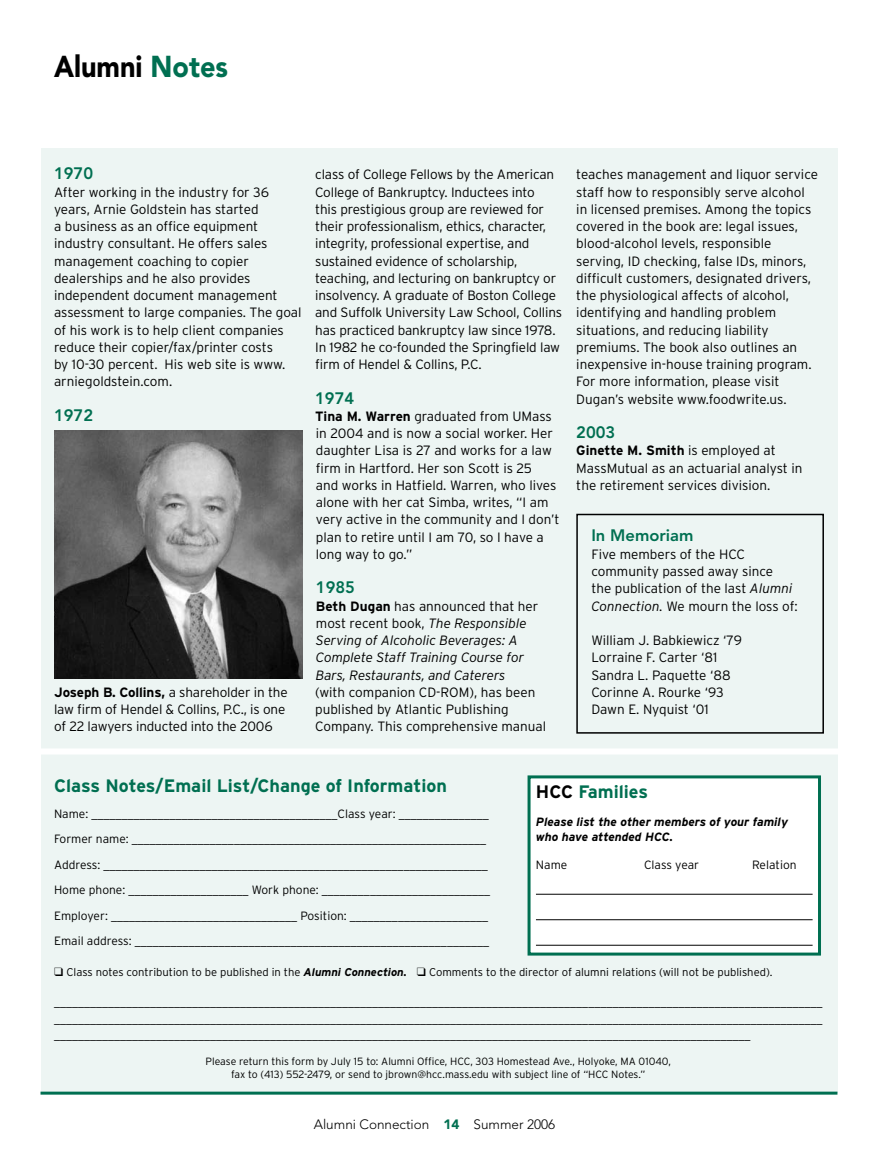
<style>
.page{position:relative;width:878px;height:1161px;background:#fff}
.page>*{position:absolute;margin:0;border:0;box-sizing:border-box;transform-origin:0 0}
.t1{font:900 30px "Avenir";color:#000;scale:.9 1}
.t2{font:700 18px "Interstate";color:#006f51}
.t3{font:800 16.5px "Avenir";color:#006f51}
.t4{font:300 13.5px/17.2px "Interstate";color:#000}
.t5{font:italic 300 13.5px/17.2px "Interstate";color:#000}
.t6{font:300 13.5px "Avenir";color:#000}
.t7{font:300 12px/25.5px "Interstate";color:#000}
.t8{font:italic 700 12px/14.4px "Interstate";color:#000}
.t9{font:300 11.25px "Interstate";color:#000}
.t10{font:300 10.5px/12.6px "Interstate";color:#000;text-align:center}
.s1{color:#006f51}
.s2{font-weight:700}
.s3{font-weight:700;font-style:normal}
.s4{font-style:normal}
.s5{font-style:italic}
.s6{font-weight:700;font-style:italic}
.s7{color:#000}
.s8{font-weight:900;color:#006f51}
</style>
<div class="page">
<div style="left:40px;top:148px;width:797px;height:946px;background:#edf5f3"></div>
<hr style="left:40px;top:1092px;width:797px;height:3px;background:#006f51">
<div style="left:529px;top:777px;width:290px;height:177px;background:#fff"></div>
<hr style="left:536px;top:894px;width:276px;height:1px;background:#000">
<hr style="left:536px;top:919px;width:276px;height:1px;background:#000">
<hr style="left:536px;top:945px;width:276px;height:1px;background:#000">
<div style="left:527px;top:775px;width:294px;height:181px;border:3px solid #006f51"></div>
<div style="left:33px;top:748px;width:815px;height:6px;background:#fff"></div>
<img style="left:54px;top:431px;width:248px;height:248px">
<div style="left:576px;top:514px;width:248px;height:220px;border:2px solid #000"></div>
<h1 class="t1" style="left:54px;top:48px;width:195px">Alumni <span class="s1">Notes</span></h1>
<p class="t3" style="left:54px;top:164px;width:41px">1970</p>
<p class="t4" style="left:54px;top:183px;width:249px">After working in the industry for 36 years, Arnie Goldstein has started<br>a business as an office equipment industry consultant. He offers sales management coaching to copier dealerships and he also provides independent document management assessment to large companies. The goal of his work is to help client companies reduce their copier/fax/printer costs<br>by 10-30 percent. His web site is www. arniegoldstein.com.</p>
<p class="t3" style="left:54px;top:405px;width:41px">1972</p>
<p class="t4" style="left:54px;top:683px;width:235px"><span class="s2">Joseph B. Collins,</span> a shareholder in the law firm of Hendel &amp; Collins, P.C., is one of 22 lawyers inducted into the 2006</p>
<p class="t4" style="left:315px;top:166px;width:248px">class of College Fellows by the American College of Bankruptcy. Inductees into<br>this prestigious group are reviewed for their professionalism, ethics, character, integrity, professional expertise, and sustained evidence of scholarship, teaching, and lecturing on bankruptcy or insolvency. A graduate of Boston College and Suffolk University Law School, Collins has practiced bankruptcy law since 1978.<br>In 1982 he co-founded the Springfield law firm of Hendel &amp; Collins, P.C.</p>
<p class="t3" style="left:315px;top:388px;width:41px">1974</p>
<p class="t4" style="left:315px;top:407px;width:246px"><span class="s2">Tina M. Warren</span> graduated from UMass in 2004 and is now a social worker. Her daughter Lisa is 27 and works for a law firm in Hartford. Her son Scott is 25<br>and works in Hatfield. Warren, who lives alone with her cat Simba, writes, “I am very active in the community and I don’t plan to retire until I am 70, so I have a long way to go.”</p>
<p class="t3" style="left:316px;top:578px;width:41px">1985</p>
<p class="t5" style="left:316px;top:597px;width:224px"><span class="s3">Beth Dugan</span> <span class="s4">has announced that her most recent book,</span> The Responsible Serving of Alcoholic Beverages: A Complete Staff Training Course for Bars, Restaurants, and Caterers</p>
<p class="t4" style="left:315px;top:683px;width:232px">(with companion CD-ROM), has been published by Atlantic Publishing<br>Company. This comprehensive manual</p>
<p class="t4" style="left:576px;top:166px;width:243px">teaches management and liquor service staff how to responsibly serve alcohol in licensed premises. Among the topics covered in the book are: legal issues, blood-alcohol levels, responsible serving, ID checking, false IDs, minors, difficult customers, designated drivers, the physiological affects of alcohol, identifying and handling problem situations, and reducing liability premiums. The book also outlines an inexpensive in-house training program.<br>For more information, please visit Dugan’s website www.foodwrite.us.</p>
<p class="t3" style="left:576px;top:423px;width:41px">2003</p>
<p class="t4" style="left:576px;top:442px;width:228px"><span class="s2">Ginette M. Smith</span> is employed at<br>MassMutual as an actuarial analyst in the retirement services division.</p>
<p class="t3" style="left:591px;top:526px;width:104px">In Memoriam</p>
<p class="t4" style="left:591px;top:545px;width:208px">Five members of the HCC community passed away since<br>the publication of the last <span class="s5">Alumni<br>Connection.</span> We mourn the loss of:</p>
<p class="t4" style="left:591px;top:632px;width:152px">William J. Babkiewicz ‘79<br>Lorraine F. Carter ‘81<br>Sandra L. Paquette ‘88<br>Corinne A. Rourke ‘93<br>Dawn E. Nyquist ‘01</p>
<h2 class="t2" style="left:54px;top:776px;width:394px">Class Notes/Email List/Change of Information</h2>
<p class="t7" style="left:54px;top:801px;width:437px">Name: _________________________________________Class year: _______________ Former name: ___________________________________________________________ Address: ________________________________________________________________ Home phone: ____________________ Work phone: ____________________________ Employer: _______________________________ Position: _______________________ Email address: ___________________________________________________________</p>
<p class="t9" style="left:54px;top:966px;width:720px">❑ Class notes contribution to be published in the <span class="s6">Alumni Connection.</span> ❑ Comments to the director of alumni relations (will not be published).</p>
<p class="t7" style="left:54px;top:994px;width:770px;line-height:16.5px;text-align:justify">________________________________________________________________________________________________________________________________ ________________________________________________________________________________________________________________________________ ____________________________________________________________________________________________________________________</p>
<p class="t10" style="left:205px;top:1055px;width:467px">Please return this form by July 15 to: Alumni Office, HCC, 303 Homestead Ave., Holyoke, MA 01040, fax to (413) 552-2479, or send to jbrown@hcc.mass.edu with subject line of “HCC Notes.”</p>
<h2 class="t2" style="left:536px;top:782px;width:114px"><span class="s7">HCC</span> Families</h2>
<p class="t8" style="left:536px;top:815px;width:253px">Please list the other members of your family who have attended HCC.</p>
<p class="t7" style="left:536px;top:851px;width:33px">Name</p>
<p class="t7" style="left:644px;top:851px;width:57px">Class year</p>
<p class="t7" style="left:752px;top:851px;width:46px">Relation</p>
<p class="t6" style="left:314px;top:1117px;width:243px">Alumni Connection <span class="s8">14</span> Summer 2006</p>
</div>
